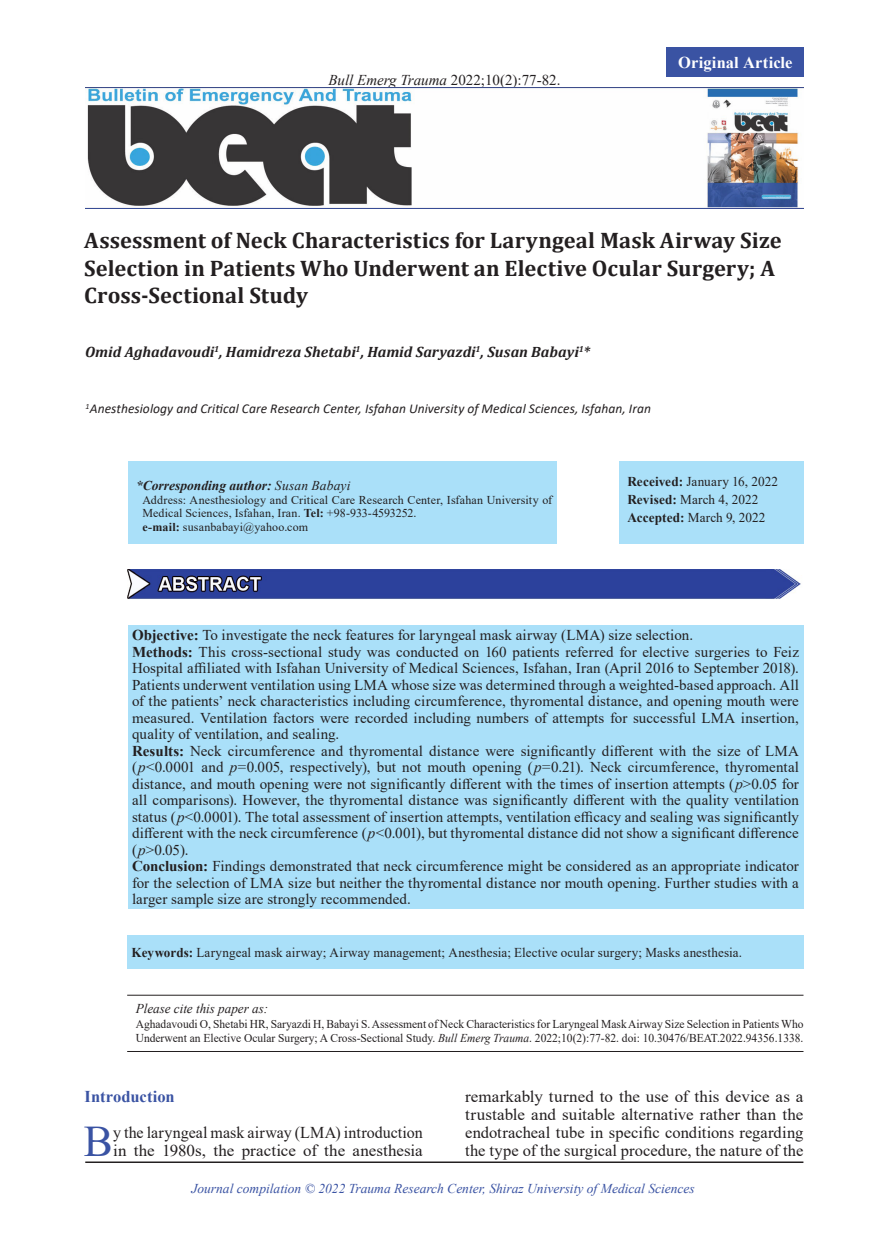
<style>
.page{position:relative;width:889px;height:1242px;background:#fff}
.page>*{position:absolute;margin:0;border:0;box-sizing:border-box;transform-origin:0 0}
.t1{font:43.65px "Times New Roman";color:#3a53a3}
.t2{font:700 22.5px/27px "Cambria";letter-spacing:.005em;color:#231f20}
.t3{font:16.5px/18px "Times New Roman";color:#231f20}
.t4{font:700 16.5px "Times New Roman";letter-spacing:.01em;color:#fff}
.t5{font:700 16.5px "Times New Roman";color:#3a53a3}
.t6{font:15px/16.5px "Times New Roman";letter-spacing:.005em;color:#231f20}
.t7{font:italic 700 15px "Cambria";color:#231f20}
.t8{font:13.5px/18px "Times New Roman";letter-spacing:.01em;color:#231f20}
.t9{font:italic 13.5px "Calibri";letter-spacing:.005em;color:#231f20}
.t10{font:italic 13.5px "Times New Roman";color:#3a53a3}
.t11{font:italic 700 13.5px "Times New Roman";color:#231f20}
.t12{font:italic 13.5px "Times New Roman";color:#231f20}
.t13{font:12px/14.4px "Times New Roman";color:#231f20;scale:.96 1}
.t14{font:12px/13.5px "Times New Roman";color:#231f20}
.s1{font-style:italic}
.s2{font-weight:400}
.s3{font-weight:700}
</style>
<div class="page">
<img style="left:85px;top:88px;width:719px;height:121px">
<div style="left:666px;top:48px;width:138px;height:29px;background:#3a53a3"></div>
<div style="left:128px;top:626px;width:675px;height:282px;background:#aae0f9"></div>
<hr style="left:127px;top:1051px;width:676px;height:1px;background:#231f20">
<hr style="left:127px;top:995px;width:676px;height:1px;background:#231f20">
<div style="left:128px;top:461px;width:428px;height:82px;background:#aae0f9"></div>
<div style="left:619px;top:461px;width:184px;height:82px;background:#aae0f9"></div>
<img style="left:128px;top:569px;width:673px;height:30px">
<div style="left:127px;top:935px;width:676px;height:34px;background:#aae0f9"></div>
<hr style="left:85px;top:1161px;width:718px;height:2px;background:#231f20">
<p class="t6" style="left:328px;top:72px;width:233px"><span class="s1">Bull Emerg Trauma</span> 2022;10(2):77-82.</p>
<p class="t4" style="left:678px;top:50px;width:116px">Original Article</p>
<h2 class="t2" style="left:84px;top:226px;width:699px">Assessment of Neck Characteristics for Laryngeal Mask Airway Size<br>Selection in Patients Who Underwent an Elective Ocular Surgery; A<br>Cross-Sectional Study</h2>
<p class="t7" style="left:85px;top:341px;width:506px">Omid Aghadavoudi<sup>1</sup>, Hamidreza Shetabi<sup>1</sup>, Hamid Saryazdi<sup>1</sup>, Susan Babayi<sup>1</sup>*</p>
<p class="t9" style="left:86px;top:399px;width:567px"><sup>1</sup>Anesthesiology and Critical Care Research Center, Isfahan University of Medical Sciences, Isfahan, Iran</p>
<p class="t11" style="left:136px;top:476px;width:216px">*Corresponding author: <span class="s2">Susan Babayi</span></p>
<p class="t14" style="left:142px;top:492px;width:411px">Address: Anesthesiology and Critical Care Research Center, Isfahan University of<br>Medical Sciences, Isfahan, Iran. <span class="s3">Tel:</span> +98-933-4593252.<br><span class="s3">e-mail:</span> susanbabayi@yahoo.com</p>
<p class="t8" style="left:627px;top:472px;width:152px"><span class="s3">Received:</span> January 16, 2022<br><span class="s3">Revised:</span> March 4, 2022<br><span class="s3">Accepted:</span> March 9, 2022</p>
<p class="t6" style="left:132px;top:626px;width:668px"><span class="s3">Objective:</span> To investigate the neck features for laryngeal mask airway (LMA) size selection.<br><span class="s3">Methods:</span> This cross-sectional study was conducted on 160 patients referred for elective surgeries to Feiz Hospital affiliated with Isfahan University of Medical Sciences, Isfahan, Iran (April 2016 to September 2018).<br>Patients underwent ventilation using LMA whose size was determined through a weighted-based approach. All of the patients’ neck characteristics including circumference, thyromental distance, and opening mouth were measured. Ventilation factors were recorded including numbers of attempts for successful LMA insertion, quality of ventilation, and sealing.<br><span class="s3">Results:</span> Neck circumference and thyromental distance were significantly different with the size of LMA (<span class="s1">p</span>&lt;0.0001 and <span class="s1">p</span>=0.005, respectively), but not mouth opening (<span class="s1">p</span>=0.21). Neck circumference, thyromental distance, and mouth opening were not significantly different with the times of insertion attempts (<span class="s1">p</span>&gt;0.05 for all comparisons). However, the thyromental distance was significantly different with the quality ventilation status (<span class="s1">p</span>&lt;0.0001). The total assessment of insertion attempts, ventilation efficacy and sealing was significantly different with the neck circumference (<span class="s1">p</span>&lt;0.001), but thyromental distance did not show a significant difference (<span class="s1">p</span>&gt;0.05).<br><span class="s3">Conclusion:</span> Findings demonstrated that neck circumference might be considered as an appropriate indicator for the selection of LMA size but neither the thyromental distance nor mouth opening. Further studies with a larger sample size are strongly recommended.</p>
<p class="t8" style="left:132px;top:942px;width:612px"><span class="s3">Keywords:</span> Laryngeal mask airway; Airway management; Anesthesia; Elective ocular surgery; Masks anesthesia.</p>
<p class="t12" style="left:136px;top:999px;width:134px">Please cite this paper as:</p>
<p class="t13" style="left:136px;top:1016px;width:697px">Aghadavoudi O, Shetabi HR, Saryazdi H, Babayi S. Assessment of Neck Characteristics for Laryngeal Mask Airway Size Selection in Patients Who<br>Underwent an Elective Ocular Surgery; A Cross-Sectional Study. <span class="s1">Bull Emerg Trauma</span>. 2022;10(2):77-82. doi: 10.30476/BEAT.2022.94356.1338.</p>
<p class="t5" style="left:85px;top:1084px;width:92px">Introduction</p>
<h1 class="t1" style="left:84px;top:1110px;width:31px">B</h1>
<p class="t3" style="left:113px;top:1123px;width:311px">y the laryngeal mask airway (LMA) introduction in the 1980s, the practice of the anesthesia</p>
<p class="t3" style="left:465px;top:1087px;width:340px;text-align:justify">remarkably turned to the use of this device as a trustable and suitable alternative rather than the endotracheal tube in specific conditions regarding the type of the surgical procedure, the nature of the</p>
<p class="t10" style="left:191px;top:1179px;width:505px">Journal compilation © 2022 Trauma Research Center, Shiraz University of Medical Sciences</p>
</div>
